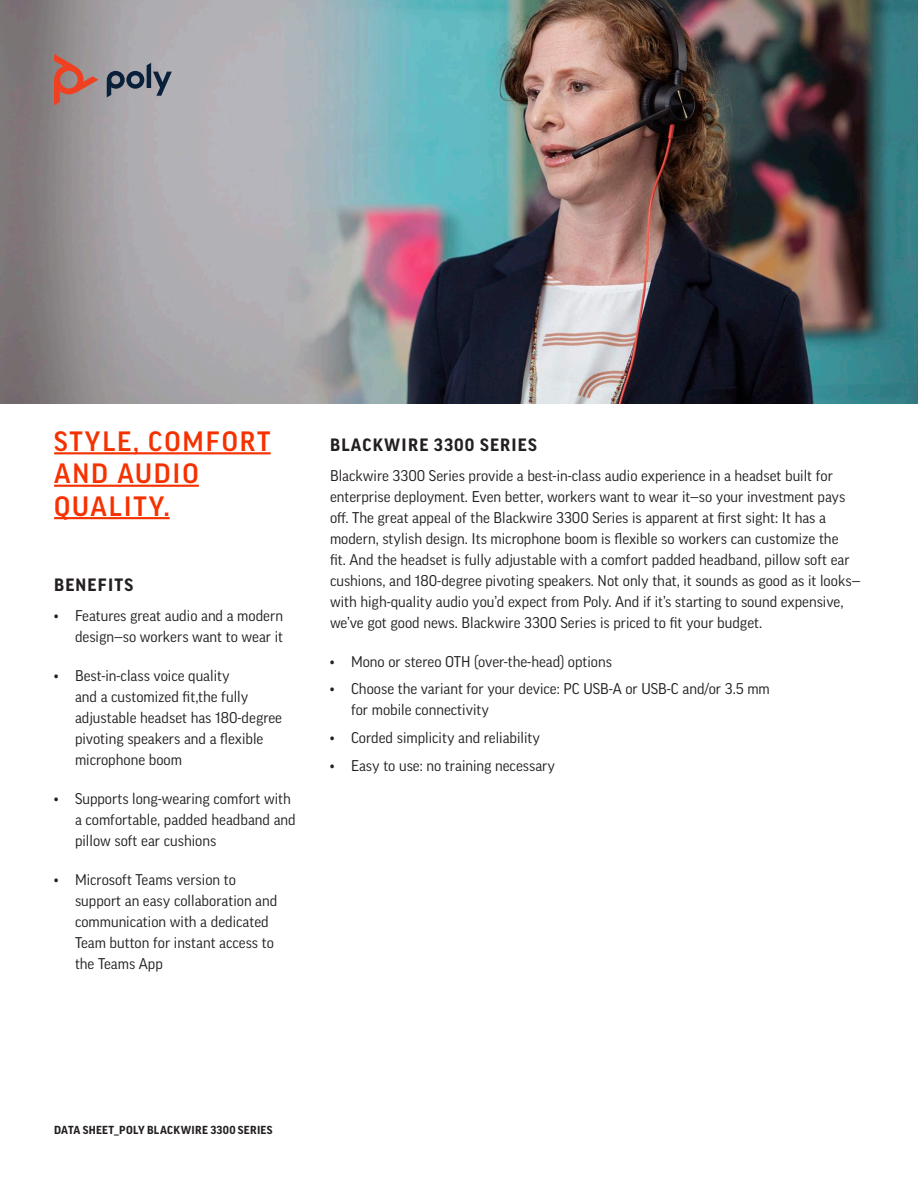
<style>
.page{position:relative;width:918px;height:1188px;background:#fff}
.page>*{position:absolute;margin:0;border:0;box-sizing:border-box;transform-origin:0 0}
.t1{font:500 27px/32.4px "Good Pro";letter-spacing:.07em;color:#f63100}
.t2{font:700 17.25px "Good Pro";letter-spacing:.07em;color:#231f20}
.t3{font:15px/21px "Good Pro";color:#231f20}
.t4{font:700 11.25px "Good Pro";letter-spacing:.025em;color:#231f20}
</style>
<div class="page">
<img style="left:0;top:0;width:918px;height:404px">
<hr style="left:54px;top:452px;width:217px;height:2px;background:#f63100">
<hr style="left:54px;top:485px;width:145px;height:2px;background:#f63100">
<hr style="left:54px;top:517px;width:116px;height:2px;background:#f63100">
<svg style="left:107px;top:63px;width:65px;height:34px;background:#787e8a"></svg>
<svg style="left:54px;top:54px;width:44px;height:51px;background:#b3786f"></svg>
<h1 class="t1" style="left:54px;top:425px;width:218px">STYLE, COMFORT<br>AND AUDIO<br>QUALITY.</h1>
<p class="t2" style="left:54px;top:575px;width:81px">BENEFITS</p>
<p class="t3" style="left:54px;top:605px;width:231px;text-align:right">• Features great audio and a modern design—so workers want to wear it</p>
<p class="t3" style="left:75px;top:665px;width:209px;text-indent:-21px">• Best-in-class voice quality<br>and a customized fit,the fully adjustable headset has 180-degree pivoting speakers and a flexible microphone boom</p>
<p class="t3" style="left:75px;top:788px;width:222px;text-indent:-21px">• Supports long-wearing comfort with a comfortable, padded headband and pillow soft ear cushions</p>
<p class="t3" style="left:75px;top:869px;width:204px;text-indent:-21px">• Microsoft Teams version to support an easy collaboration and communication with a dedicated<br>Team button for instant access to the Teams App</p>
<p class="t2" style="left:330px;top:435px;width:208px">BLACKWIRE 3300 SERIES</p>
<p class="t3" style="left:330px;top:465px;width:532px">Blackwire 3300 Series provide a best-in-class audio experience in a headset built for enterprise deployment. Even better, workers want to wear it—so your investment pays off. The great appeal of the Blackwire 3300 Series is apparent at first sight: It has a modern, stylish design. Its microphone boom is flexible so workers can customize the<br>fit. And the headset is fully adjustable with a comfort padded headband, pillow soft ear cushions, and 180-degree pivoting speakers. Not only that, it sounds as good as it looks— with high-quality audio you’d expect from Poly. And if it’s starting to sound expensive, we’ve got good news. Blackwire 3300 Series is priced to fit your budget.</p>
<p class="t3" style="left:330px;top:651px;width:284px">• Mono or stereo OTH (over-the-head) options</p>
<p class="t3" style="left:351px;top:678px;width:420px;text-indent:-21px">• Choose the variant for your device: PC USB-A or USB-C and/or 3.5 mm for mobile connectivity</p>
<p class="t3" style="left:330px;top:727px;width:212px">• Corded simplicity and reliability</p>
<p class="t3" style="left:330px;top:755px;width:227px">• Easy to use: no training necessary</p>
<p class="t4" style="left:54px;top:1124px;width:220px">DATA SHEET_POLY BLACKWIRE 3300 SERIES</p>
</div>
